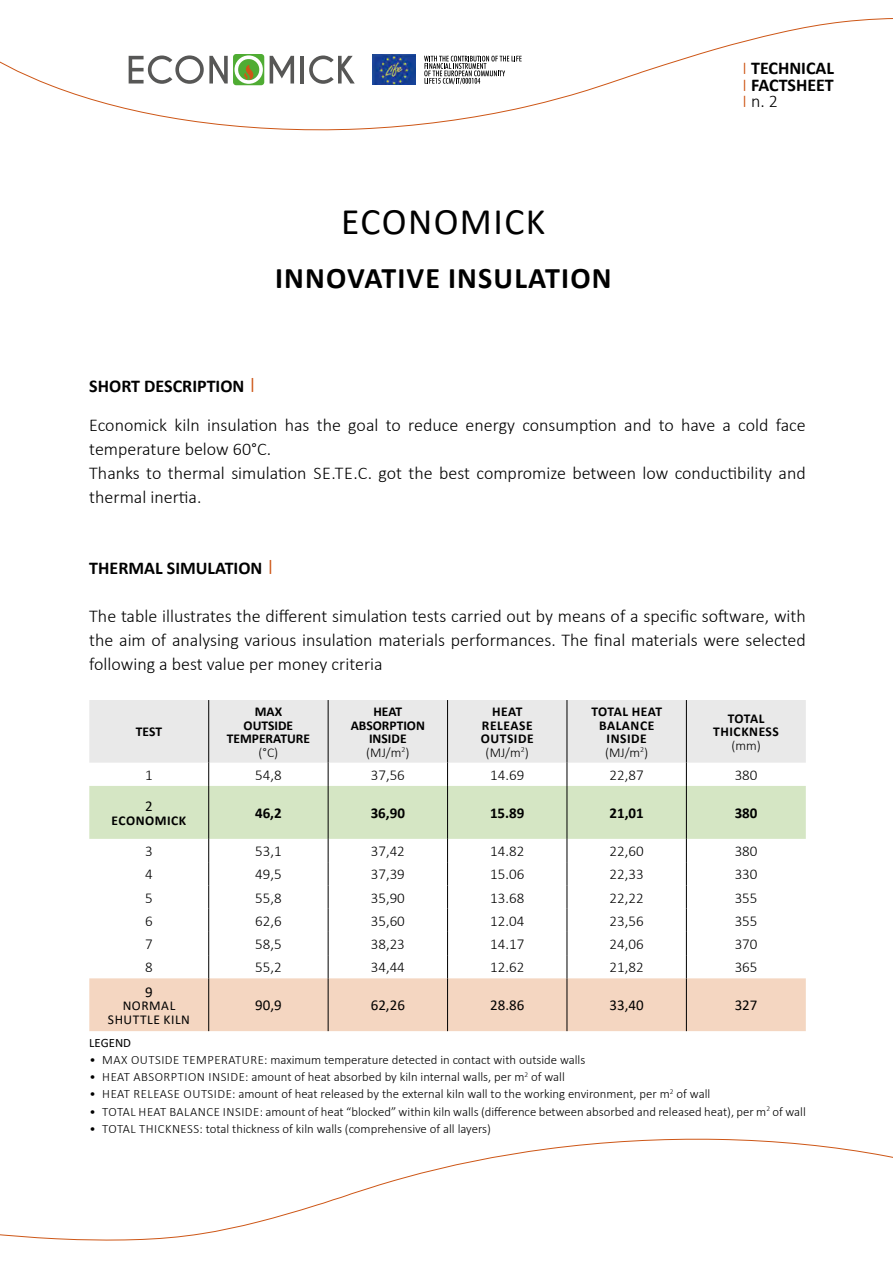
<style>
.page{position:relative;width:893px;height:1263px;background:#fff}
.page>*{position:absolute;margin:0;border:0;box-sizing:border-box;transform-origin:0 0}
.t1{font:37.5px "Calibri";letter-spacing:.04em;color:#000}
.t2{font:700 30px "Calibri";letter-spacing:.04em;color:#000}
.t3{font:300 18px/24px "Calibri";color:#000}
.t4{font:700 18px/16.5px "Calibri";color:#000;text-align:justify}
.t5{font:300 15px "Calibri";color:#000}
.t6{font:15px "Calibri";color:#000}
.t7{font:700 15px "Calibri";color:#000}
.t8{font:700 13.5px/13.5px "Calibri";letter-spacing:.04em;color:#000;text-align:center}
.t9{font:700 13.5px/13.5px "Calibri";letter-spacing:.015em;color:#000;text-align:center}
.t10{font:13.5px/13.5px "Calibri";letter-spacing:.04em;color:#000;text-align:center}
.t11{font:300 13.5px "Calibri";color:#000}
.t12{font:300 12.75px "Calibri";color:#000}
.t13{font:12.75px "Calibri";color:#000}
.s1{font-weight:300;color:#cd5616}
.s2{font-weight:300}
.s3{font-weight:700}
.s4{font-size:22.5px;color:#cd5616}
.s5{font-weight:300;font-size:22.5px;color:#cd5616}
</style>
<div class="page">
<svg style="left:1px;top:18px;width:891px;height:113px"></svg>
<svg style="left:233px;top:54px;width:31px;height:31px"></svg>
<svg style="left:129px;top:55px;width:99px;height:29px"></svg>
<svg style="left:270px;top:56px;width:24px;height:28px"></svg>
<hr style="left:300px;top:56px;width:4px;height:28px;background:#575756">
<svg style="left:309px;top:56px;width:46px;height:28px"></svg>
<svg style="left:235px;top:55px;width:28px;height:29px"></svg>
<svg style="left:424px;top:56px;width:98px;height:28px"></svg>
<img style="left:373px;top:54px;width:43px;height:30px">
<svg style="left:1px;top:1138px;width:891px;height:103px"></svg>
<div style="left:89px;top:700px;width:717px;height:63px;background:#e9e9e9"></div>
<hr style="left:208px;top:700px;width:1px;height:63px;background:#000">
<hr style="left:328px;top:700px;width:1px;height:63px;background:#000">
<hr style="left:447px;top:700px;width:1px;height:63px;background:#000">
<hr style="left:567px;top:700px;width:1px;height:63px;background:#000">
<hr style="left:686px;top:700px;width:1px;height:63px;background:#000">
<svg style="left:89px;top:763px;width:717px;height:268px"></svg>
<hr style="left:208px;top:978px;width:1px;height:53px;background:#000">
<hr style="left:328px;top:978px;width:1px;height:53px;background:#000">
<hr style="left:447px;top:978px;width:1px;height:53px;background:#000">
<hr style="left:567px;top:978px;width:1px;height:53px;background:#000">
<hr style="left:686px;top:978px;width:1px;height:53px;background:#000">
<h1 class="t1" style="left:341px;top:196px;width:206px">ECONOMICK</h1>
<h2 class="t2" style="left:275px;top:257px;width:338px">INNOVATIVE INSULATION</h2>
<h3 class="t4" style="left:743px;top:60px;width:93px"><span class="s1">I</span> TECHNICAL <span class="s1">I</span> FACTSHEET <span class="s1">I</span> <span class="s2">n. 2</span></h3>
<h3 class="t3" style="left:89px;top:366px;width:718px;line-height:39px"><span class="s3">SHORT DESCRIPTION</span> <span class="s4">I<br></span>Economick kiln insulation has the goal to reduce energy consumption and to have a cold face</h3>
<h3 class="t3" style="left:89px;top:436px;width:718px">temperature below 60°C.<br>Thanks to thermal simulation SE.TE.C. got the best compromize between low conductibility and thermal inertia.</h3>
<h3 class="t4" style="left:89px;top:559px;width:186px">THERMAL SIMULATION <span class="s5">I</span></h3>
<p class="t3" style="left:89px;top:604px;width:718px;text-align:justify">The table illustrates the different simulation tests carried out by means of a specific software, with the aim of analysing various insulation materials performances. The final materials were selected following a best value per money criteria</p>
<p class="t9" style="left:136px;top:725px;width:28px">TEST</p>
<p class="t9" style="left:227px;top:705px;width:85px">MAX<br>OUTSIDE<br>TEMPERATURE</p>
<p class="t11" style="left:258px;top:744px;width:21px">(°C)</p>
<p class="t9" style="left:351px;top:705px;width:76px">HEAT<br>ABSORPTION<br>INSIDE <span class="s2">(MJ/m</span><sup>2</sup><span class="s2">)</span></p>
<p class="t8" style="left:481px;top:705px;width:54px">HEAT<br>RELEASE<br>OUTSIDE <span class="s2">(MJ/m</span><sup>2</sup><span class="s2">)</span></p>
<p class="t8" style="left:591px;top:705px;width:72px">TOTAL HEAT<br>BALANCE<br>INSIDE <span class="s2">(MJ/m</span><sup>2</sup><span class="s2">)</span></p>
<p class="t8" style="left:713px;top:711px;width:67px">TOTAL<br>THICKNESS</p>
<p class="t11" style="left:731px;top:737px;width:31px">(mm)</p>
<p class="t5" style="left:145px;top:766px;width:9px">1</p>
<p class="t5" style="left:255px;top:766px;width:28px">54,8</p>
<p class="t5" style="left:371px;top:766px;width:36px">37,56</p>
<p class="t5" style="left:490px;top:766px;width:36px">14.69</p>
<p class="t5" style="left:610px;top:766px;width:36px">22,87</p>
<p class="t5" style="left:735px;top:766px;width:24px">380</p>
<p class="t6" style="left:145px;top:796px;width:9px">2</p>
<p class="t8" style="left:112px;top:813px;width:76px">ECONOMICK</p>
<p class="t7" style="left:255px;top:802px;width:28px">46,2</p>
<p class="t7" style="left:371px;top:802px;width:36px">36,90</p>
<p class="t7" style="left:490px;top:802px;width:36px">15.89</p>
<p class="t7" style="left:609px;top:802px;width:36px">21,01</p>
<p class="t7" style="left:735px;top:802px;width:24px">380</p>
<p class="t5" style="left:145px;top:842px;width:9px">3</p>
<p class="t5" style="left:255px;top:842px;width:28px">53,1</p>
<p class="t5" style="left:371px;top:842px;width:36px">37,42</p>
<p class="t5" style="left:490px;top:842px;width:36px">14.82</p>
<p class="t5" style="left:610px;top:842px;width:36px">22,60</p>
<p class="t5" style="left:735px;top:842px;width:24px">380</p>
<p class="t5" style="left:145px;top:865px;width:9px">4</p>
<p class="t5" style="left:255px;top:865px;width:28px">49,5</p>
<p class="t5" style="left:371px;top:865px;width:36px">37,39</p>
<p class="t5" style="left:490px;top:865px;width:36px">15.06</p>
<p class="t5" style="left:610px;top:865px;width:36px">22,33</p>
<p class="t5" style="left:735px;top:865px;width:24px">330</p>
<p class="t5" style="left:145px;top:888px;width:9px">5</p>
<p class="t5" style="left:255px;top:888px;width:28px">55,8</p>
<p class="t5" style="left:371px;top:888px;width:36px">35,90</p>
<p class="t5" style="left:490px;top:888px;width:36px">13.68</p>
<p class="t5" style="left:610px;top:888px;width:36px">22,22</p>
<p class="t5" style="left:735px;top:888px;width:24px">355</p>
<p class="t5" style="left:145px;top:911px;width:9px">6</p>
<p class="t5" style="left:255px;top:911px;width:28px">62,6</p>
<p class="t5" style="left:371px;top:911px;width:36px">35,60</p>
<p class="t5" style="left:490px;top:911px;width:36px">12.04</p>
<p class="t5" style="left:610px;top:911px;width:36px">23,56</p>
<p class="t5" style="left:735px;top:911px;width:24px">355</p>
<p class="t5" style="left:145px;top:935px;width:9px">7</p>
<p class="t5" style="left:255px;top:935px;width:28px">58,5</p>
<p class="t5" style="left:371px;top:935px;width:36px">38,23</p>
<p class="t5" style="left:490px;top:935px;width:36px">14.17</p>
<p class="t5" style="left:610px;top:935px;width:36px">24,06</p>
<p class="t5" style="left:735px;top:935px;width:24px">370</p>
<p class="t5" style="left:145px;top:958px;width:9px">8</p>
<p class="t5" style="left:255px;top:958px;width:28px">55,2</p>
<p class="t5" style="left:371px;top:958px;width:36px">34,44</p>
<p class="t5" style="left:490px;top:958px;width:36px">12.62</p>
<p class="t5" style="left:610px;top:958px;width:36px">21,82</p>
<p class="t5" style="left:735px;top:958px;width:24px">365</p>
<p class="t6" style="left:145px;top:981px;width:9px">9</p>
<p class="t10" style="left:108px;top:999px;width:84px">NORMAL<br>SHUTTLE KILN</p>
<p class="t6" style="left:255px;top:995px;width:28px">90,9</p>
<p class="t6" style="left:371px;top:995px;width:36px">62,26</p>
<p class="t6" style="left:490px;top:995px;width:36px">28.86</p>
<p class="t6" style="left:610px;top:995px;width:36px">33,40</p>
<p class="t6" style="left:735px;top:995px;width:24px">327</p>
<p class="t13" style="left:89px;top:1033px;width:43px">LEGEND</p>
<p class="t12" style="left:90px;top:1052px;width:497px">• MAX OUTSIDE TEMPERATURE: maximum temperature detected in contact with outside walls</p>
<p class="t12" style="left:90px;top:1069px;width:477px">• HEAT ABSORPTION INSIDE: amount of heat absorbed by kiln internal walls, per m<sup>2</sup> of wall</p>
<p class="t12" style="left:90px;top:1086px;width:622px">• HEAT RELEASE OUTSIDE: amount of heat released by the external kiln wall to the working environment, per m<sup>2</sup> of wall</p>
<p class="t12" style="left:90px;top:1103px;width:718px">• TOTAL HEAT BALANCE INSIDE: amount of heat “blocked” within kiln walls (difference between absorbed and released heat), per m<sup>2</sup> of wall</p>
<p class="t12" style="left:90px;top:1121px;width:403px">• TOTAL THICKNESS: total thickness of kiln walls (comprehensive of all layers)</p>
</div>
